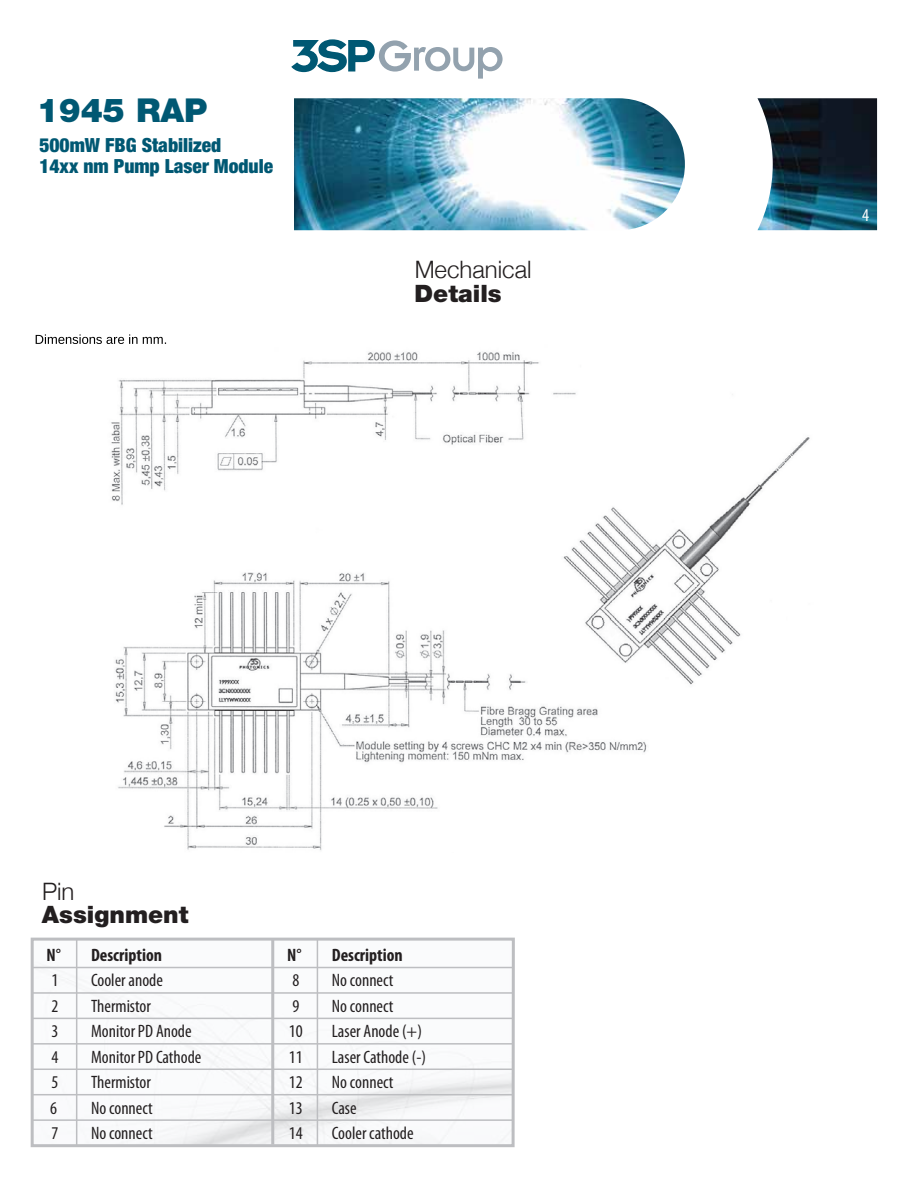
<style>
.page{position:relative;width:918px;height:1188px;background:#fff}
.page>*{position:absolute;margin:0;border:0;box-sizing:border-box;transform-origin:0 0}
.t1{font:900 33px "Helvetica Neue";color:#005873}
.t2{font:900 24px "Helvetica Neue";color:#231f20}
.t3{font:300 24px "Helvetica Neue";color:#231f20}
.t4{font:900 condensed 19.5px/21px "Helvetica Neue";color:#005873}
.t5{font:condensed 18px "Myriad Pro";color:#231f20}
.t6{font:700 condensed 18px "Myriad Pro";color:#231f20}
.t7{font:condensed 18px "Myriad Pro";color:#fff}
</style>
<div class="page">
<img style="left:35px;top:942px;width:476px;height:201px">
<hr style="left:32px;top:967px;width:481px;height:1px;background:#bdbec1">
<hr style="left:76px;top:939px;width:1px;height:207px;background:#bdbec1">
<div style="left:31px;top:938px;width:484px;height:209px;border:3px solid #bdbec1"></div>
<hr style="left:317px;top:939px;width:1px;height:207px;background:#bdbec1">
<hr style="left:32px;top:992px;width:481px;height:2px;background:#bdbec1">
<hr style="left:32px;top:1018px;width:481px;height:1px;background:#bdbec1">
<hr style="left:32px;top:1043px;width:481px;height:2px;background:#bdbec1">
<hr style="left:32px;top:1069px;width:481px;height:1px;background:#bdbec1">
<hr style="left:32px;top:1094px;width:481px;height:1px;background:#bdbec1">
<hr style="left:32px;top:1119px;width:481px;height:2px;background:#bdbec1">
<hr style="left:271px;top:939px;width:3px;height:206px;background:#bdbec1">
<img style="left:111px;top:342px;width:699px;height:509px">
<svg style="left:36px;top:334px;width:130px;height:10px"></svg>
<img style="left:294px;top:98px;width:583px;height:132px">
<svg style="left:291px;top:39px;width:212px;height:40px"></svg>
<h1 class="t1" style="left:37px;top:91px;width:172px">1945 RAP</h1>
<p class="t4" style="left:39px;top:134px;width:235px">500mW FBG Stabilized<br>14xx nm Pump Laser Module</p>
<h2 class="t3" style="left:415px;top:255px;width:118px">Mechanical</h2>
<h2 class="t2" style="left:415px;top:279px;width:89px">Details</h2>
<h2 class="t3" style="left:42px;top:877px;width:34px">Pin</h2>
<h2 class="t2" style="left:42px;top:900px;width:148px">Assignment</h2>
<p class="t6" style="left:46px;top:944px;width:16px">N°</p>
<p class="t6" style="left:91px;top:944px;width:72px">Description</p>
<p class="t5" style="left:52px;top:969px;width:8px">1</p>
<p class="t5" style="left:91px;top:969px;width:73px">Cooler anode</p>
<p class="t5" style="left:52px;top:995px;width:8px">2</p>
<p class="t5" style="left:91px;top:995px;width:61px">Thermistor</p>
<p class="t5" style="left:52px;top:1020px;width:8px">3</p>
<p class="t5" style="left:91px;top:1020px;width:102px">Monitor PD Anode</p>
<p class="t5" style="left:52px;top:1046px;width:8px">4</p>
<p class="t5" style="left:91px;top:1046px;width:112px">Monitor PD Cathode</p>
<p class="t5" style="left:52px;top:1071px;width:8px">5</p>
<p class="t5" style="left:91px;top:1071px;width:61px">Thermistor</p>
<p class="t5" style="left:50px;top:1097px;width:8px">6</p>
<p class="t5" style="left:91px;top:1097px;width:63px">No connect</p>
<p class="t5" style="left:52px;top:1122px;width:8px">7</p>
<p class="t5" style="left:91px;top:1122px;width:63px">No connect</p>
<p class="t6" style="left:287px;top:944px;width:16px">N°</p>
<p class="t6" style="left:332px;top:944px;width:72px">Description</p>
<p class="t5" style="left:292px;top:969px;width:8px">8</p>
<p class="t5" style="left:332px;top:969px;width:63px">No connect</p>
<p class="t5" style="left:292px;top:995px;width:8px">9</p>
<p class="t5" style="left:332px;top:995px;width:63px">No connect</p>
<p class="t5" style="left:289px;top:1020px;width:15px">10</p>
<p class="t5" style="left:332px;top:1020px;width:92px">Laser Anode (+)</p>
<p class="t5" style="left:289px;top:1046px;width:15px">11</p>
<p class="t5" style="left:332px;top:1046px;width:96px">Laser Cathode (-)</p>
<p class="t5" style="left:289px;top:1071px;width:15px">12</p>
<p class="t5" style="left:332px;top:1071px;width:63px">No connect</p>
<p class="t5" style="left:289px;top:1097px;width:15px">13</p>
<p class="t5" style="left:332px;top:1097px;width:26px">Case</p>
<p class="t5" style="left:289px;top:1122px;width:15px">14</p>
<p class="t5" style="left:332px;top:1122px;width:83px">Cooler cathode</p>
<p class="t7" style="left:862px;top:204px;width:8px">4</p>
</div>
